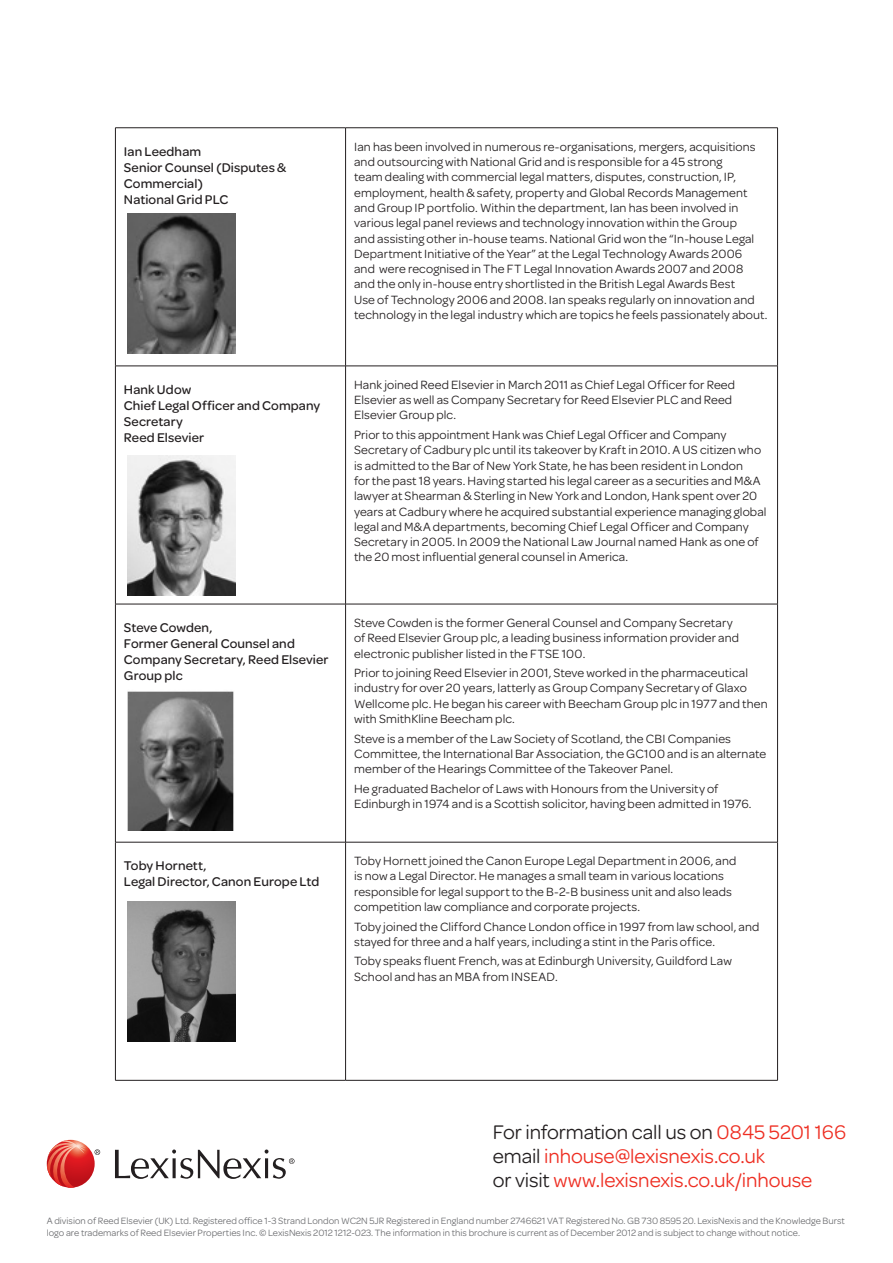
<style>
.page{position:relative;width:893px;height:1263px;background:#fff}
.page>*{position:absolute;margin:0;border:0;box-sizing:border-box;transform-origin:0 0}
.t1{font:21px/24px "Omnes";letter-spacing:-.005em;color:#ee2e22}
.t2{font:500 13.5px/16.2px "Omnes";letter-spacing:.01em;color:#231f20}
.t3{font:12.75px/15.3px "Omnes";letter-spacing:.01em;color:#231f20}
.t4{font:9.75px/11.7px "Omnes";color:#6c6d70}
.s1{color:#231f20}
</style>
<div class="page">
<hr style="left:115px;top:127px;width:231px;height:1px;background:#231f20">
<hr style="left:115px;top:128px;width:1px;height:238px;background:#231f20">
<hr style="left:346px;top:127px;width:432px;height:1px;background:#231f20">
<hr style="left:345px;top:128px;width:1px;height:238px;background:#231f20">
<hr style="left:777px;top:128px;width:1px;height:238px;background:#231f20">
<hr style="left:115px;top:366px;width:231px;height:1px;background:#231f20">
<hr style="left:115px;top:366px;width:1px;height:238px;background:#231f20">
<hr style="left:346px;top:366px;width:432px;height:1px;background:#231f20">
<hr style="left:345px;top:366px;width:1px;height:238px;background:#231f20">
<hr style="left:777px;top:366px;width:1px;height:238px;background:#231f20">
<hr style="left:115px;top:604px;width:231px;height:1px;background:#231f20">
<hr style="left:115px;top:604px;width:1px;height:238px;background:#231f20">
<hr style="left:346px;top:604px;width:432px;height:1px;background:#231f20">
<hr style="left:345px;top:604px;width:1px;height:238px;background:#231f20">
<hr style="left:777px;top:604px;width:1px;height:238px;background:#231f20">
<hr style="left:115px;top:842px;width:231px;height:1px;background:#231f20">
<hr style="left:115px;top:842px;width:1px;height:238px;background:#231f20">
<hr style="left:346px;top:842px;width:432px;height:1px;background:#231f20">
<hr style="left:345px;top:842px;width:1px;height:238px;background:#231f20">
<hr style="left:777px;top:842px;width:1px;height:238px;background:#231f20">
<hr style="left:115px;top:1080px;width:231px;height:1px;background:#231f20">
<hr style="left:346px;top:1080px;width:432px;height:1px;background:#231f20">
<svg style="left:95px;top:1149px;width:5px;height:6px"></svg>
<svg style="left:115px;top:1149px;width:180px;height:30px"></svg>
<svg style="left:47px;top:1140px;width:48px;height:48px"></svg>
<svg style="left:47px;top:1140px;width:39px;height:48px;background:#df5c57"></svg>
<img style="left:128px;top:214px;width:107px;height:140px">
<img style="left:128px;top:455px;width:107px;height:140px">
<img style="left:128px;top:691px;width:106px;height:139px">
<img style="left:128px;top:902px;width:107px;height:140px">
<p class="t2" style="left:124px;top:142px;width:164px">Ian Leedham<br>Senior Counsel (Disputes &amp;<br>Commercial)<br>National Grid PLC</p>
<p class="t3" style="left:354px;top:138px;width:415px">Ian has been involved in numerous re-organisations, mergers, acquisitions and outsourcing with National Grid and is responsible for a 45 strong<br>team dealing with commercial legal matters, disputes, construction, IP, employment, health &amp; safety, property and Global Records Management and Group IP portfolio. Within the department, Ian has been involved in various legal panel reviews and technology innovation within the Group<br>and assisting other in-house teams. National Grid won the “In-house Legal Department Initiative of the Year” at the Legal Technology Awards 2006<br>and were recognised in The FT Legal Innovation Awards 2007 and 2008<br>and the only in-house entry shortlisted in the British Legal Awards Best<br>Use of Technology 2006 and 2008. Ian speaks regularly on innovation and technology in the legal industry which are topics he feels passionately about.</p>
<p class="t2" style="left:124px;top:380px;width:198px">Hank Udow<br>Chief Legal Officer and Company<br>Secretary<br>Reed Elsevier</p>
<p class="t3" style="left:354px;top:376px;width:383px">Hank joined Reed Elsevier in March 2011 as Chief Legal Officer for Reed<br>Elsevier as well as Company Secretary for Reed Elsevier PLC and Reed<br>Elsevier Group plc.</p>
<p class="t3" style="left:354px;top:426px;width:414px">Prior to this appointment Hank was Chief Legal Officer and Company Secretary of Cadbury plc until its takeover by Kraft in 2010. A US citizen who is admitted to the Bar of New York State, he has been resident in London<br>for the past 18 years. Having started his legal career as a securities and M&amp;A lawyer at Shearman &amp; Sterling in New York and London, Hank spent over 20 years at Cadbury where he acquired substantial experience managing global legal and M&amp;A departments, becoming Chief Legal Officer and Company Secretary in 2005. In 2009 the National Law Journal named Hank as one of the 20 most influential general counsel in America.</p>
<p class="t2" style="left:124px;top:618px;width:206px">Steve Cowden,<br>Former General Counsel and<br>Company Secretary, Reed Elsevier<br>Group plc</p>
<p class="t3" style="left:354px;top:614px;width:387px">Steve Cowden is the former General Counsel and Company Secretary of Reed Elsevier Group plc, a leading business information provider and electronic publisher listed in the FTSE 100.</p>
<p class="t3" style="left:354px;top:664px;width:415px">Prior to joining Reed Elsevier in 2001, Steve worked in the pharmaceutical industry for over 20 years, latterly as Group Company Secretary of Glaxo Wellcome plc. He began his career with Beecham Group plc in 1977 and then with SmithKline Beecham plc.</p>
<p class="t3" style="left:354px;top:730px;width:414px">Steve is a member of the Law Society of Scotland, the CBI Companies<br>Committee, the International Bar Association, the GC100 and is an alternate member of the Hearings Committee of the Takeover Panel.</p>
<p class="t3" style="left:354px;top:780px;width:399px">He graduated Bachelor of Laws with Honours from the University of<br>Edinburgh in 1974 and is a Scottish solicitor, having been admitted in 1976.</p>
<p class="t2" style="left:124px;top:857px;width:197px">Toby Hornett,<br>Legal Director, Canon Europe Ltd</p>
<p class="t3" style="left:354px;top:852px;width:384px">Toby Hornett joined the Canon Europe Legal Department in 2006, and is now a Legal Director. He manages a small team in various locations responsible for legal support to the B-2-B business unit and also leads competition law compliance and corporate projects.</p>
<p class="t3" style="left:354px;top:918px;width:407px">Toby joined the Clifford Chance London office in 1997 from law school, and stayed for three and a half years, including a stint in the Paris office.</p>
<p class="t3" style="left:354px;top:953px;width:379px">Toby speaks fluent French, was at Edinburgh University, Guildford Law<br>School and has an MBA from INSEAD.</p>
<p class="t1" style="left:493px;top:1119px;width:355px"><span class="s1">For information call us on</span> 0845 5201 166 <span class="s1">email</span> inhouse@lexisnexis.co.uk<br><span class="s1">or visit</span> www.lexisnexis.co.uk/inhouse</p>
<p class="t4" style="left:47px;top:1215px;width:799px">A division of Reed Elsevier (UK) Ltd. Registered office 1-3 Strand London WC2N 5JR Registered in England number 2746621 VAT Registered No. GB 730 8595 20. LexisNexis and the Knowledge Burst logo are trademarks of Reed Elsevier Properties Inc. © LexisNexis 2012 1212-023. The information in this brochure is current as of December 2012 and is subject to change without notice.</p>
</div>
